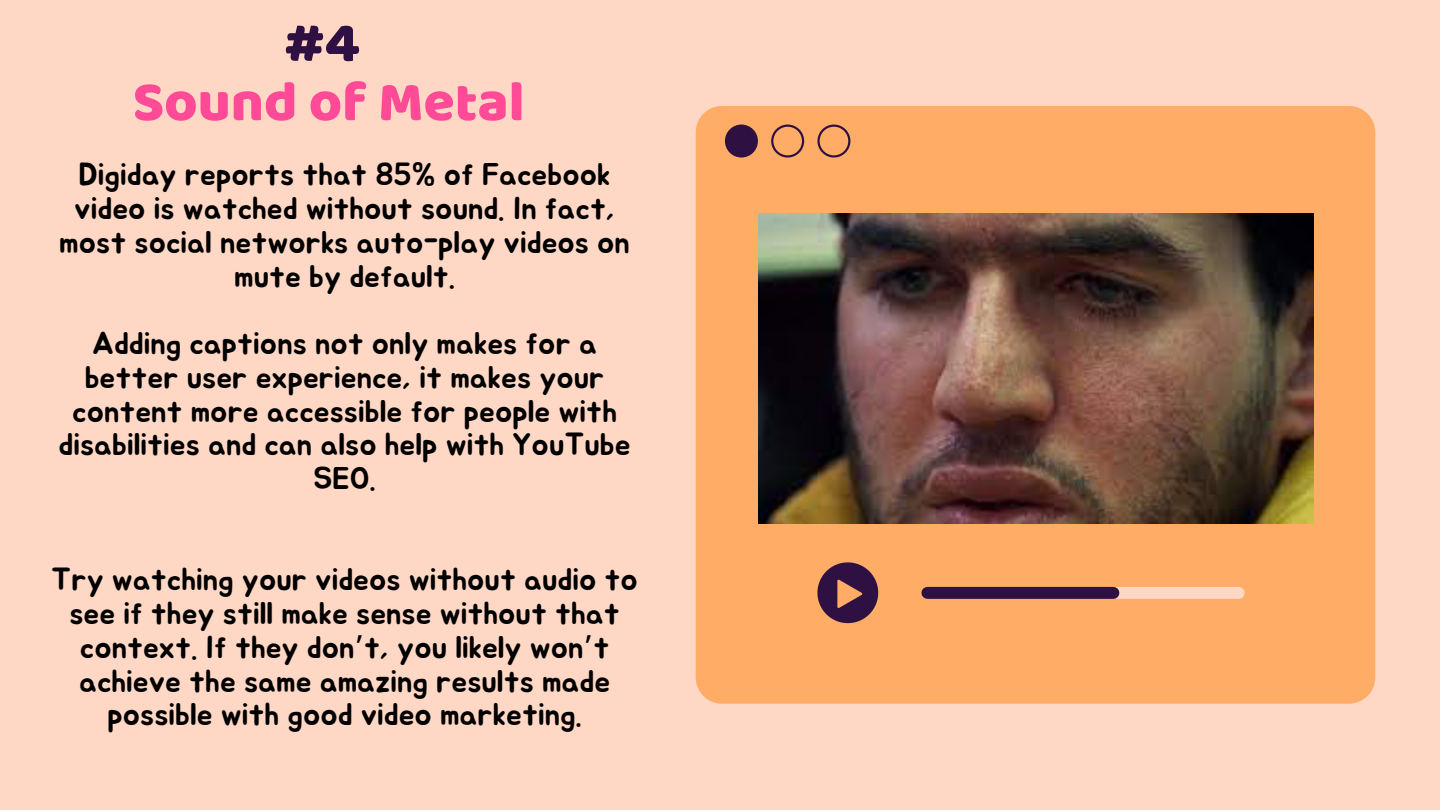
<style>
.page{position:relative;width:1440px;height:810px;background:#ffd7c5}
.page>*{position:absolute;margin:0;border:0;box-sizing:border-box;transform-origin:0 0}
.t1{font:57px "Baloo Da";color:#ff4a97}
.t2{font:57px "Baloo Da";color:#2e1042}
.t3{font:31.3px/33.8px "Jua";color:#000;text-align:center}
.s1{font-family:"Noto Sans Gurmukhi"}
</style>
<div class="page">
<div style="left:696px;top:106px;width:679px;height:598px;background:#ffac67;border-radius:26px"></div>
<div style="left:725px;top:125px;width:33px;height:33px;background:#2e1042;border-radius:50%"></div>
<svg style="left:771px;top:125px;width:33px;height:33px"></svg>
<svg style="left:817px;top:125px;width:33px;height:33px"></svg>
<div style="left:927px;top:587px;width:312px;height:12px;background:#ffd7c5"></div>
<div style="left:927px;top:587px;width:186px;height:12px;background:#2e1042"></div>
<svg style="left:817px;top:562px;width:61px;height:61px"></svg>
<img style="left:758px;top:213px;width:555px;height:311px">
<h1 class="t2" style="left:284px;top:8px;width:77px">#4</h1>
<h1 class="t1" style="left:133px;top:67px;width:393px">Sound of Metal</h1>
<p class="t3" style="left:59px;top:159px;width:572px">Digiday reports that 85% of Facebook video is watched without sound. In fact, most social networks auto-play videos on mute by default.</p>
<p class="t3" style="left:59px;top:328px;width:574px">Adding captions not only makes for a better user experience, it makes your content more accessible for people with disabilities and can also help with YouTube<br>SEO.</p>
<p class="t3" style="left:51px;top:564px;width:588px">Try watching your videos without audio to see if they still make sense without that context. If they don<span class="s1">’</span>t, you likely won<span class="s1">’</span>t achieve the same amazing results made possible with good video marketing.</p>
</div>
